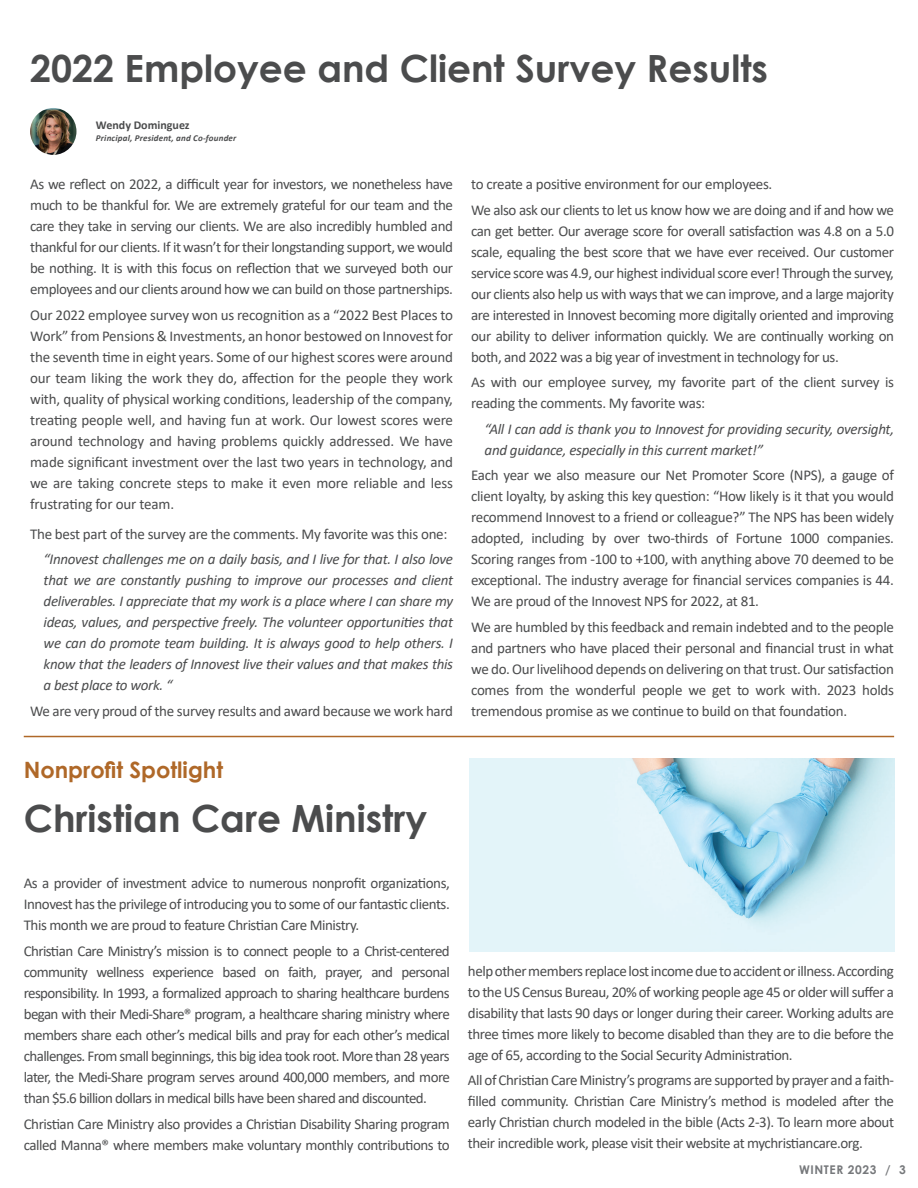
<style>
.page{position:relative;width:918px;height:1188px;background:#fff}
.page>*{position:absolute;margin:0;border:0;box-sizing:border-box;transform-origin:0 0}
.t1{font:700 37.5px "Century Gothic";color:#4b4c4d}
.t2{font:700 22.5px "Century Gothic";color:#af6828}
.t3{font:15px/21px "Calibri";letter-spacing:-.03em;color:#4b4c4d;text-align:justify}
.t4{font:italic 15px/21px "Calibri";letter-spacing:-.02em;color:#4b4c4d;text-align:justify}
.t5{font:700 12px "Calibri";color:#4b4c4d}
.t6{font:700 12px "Century Gothic";letter-spacing:.05em;color:#76787b}
.t7{font:italic 700 9px "Calibri";letter-spacing:.02em;color:#4b4c4d}
</style>
<div class="page">
<hr style="left:24px;top:736px;width:870px;height:1px;background:#af6828">
<img style="left:30px;top:108px;width:46px;height:47px;border-radius:23px">
<img style="left:470px;top:759px;width:424px;height:192px">
<h1 class="t1" style="left:30px;top:40px;width:740px">2022 Employee and Client Survey Results</h1>
<p class="t5" style="left:96px;top:117px;width:95px">Wendy Dominguez</p>
<p class="t7" style="left:96px;top:132px;width:142px">Principal, President, and Co-founder</p>
<p class="t3" style="left:30px;top:173px;width:424px">As we reflect on 2022, a difficult year for investors, we nonetheless have much to be thankful for. We are extremely grateful for our team and the care they take in serving our clients. We are also incredibly humbled and thankful for our clients. If it wasn’t for their longstanding support, we would be nothing. It is with this focus on reflection that we surveyed both our employees and our clients around how we can build on those partnerships.</p>
<p class="t3" style="left:30px;top:304px;width:424px">Our 2022 employee survey won us recognition as a “2022 Best Places to Work” from Pensions &amp; Investments, an honor bestowed on Innovest for the seventh time in eight years. Some of our highest scores were around our team liking the work they do, affection for the people they work with, quality of physical working conditions, leadership of the company, treating people well, and having fun at work. Our lowest scores were around technology and having problems quickly addressed. We have made significant investment over the last two years in technology, and we are taking concrete steps to make it even more reliable and less frustrating for our team.</p>
<p class="t3" style="left:30px;top:523px;width:419px">The best part of the survey are the comments. My favorite was this one:</p>
<p class="t4" style="left:44px;top:548px;width:411px">“Innovest challenges me on a daily basis, and I live for that. I also love that we are constantly pushing to improve our processes and client deliverables. I appreciate that my work is a place where I can share my ideas, values, and perspective freely. The volunteer opportunities that we can do promote team building. It is always good to help others. I know that the leaders of Innovest live their values and that makes this a best place to work. “</p>
<p class="t3" style="left:30px;top:700px;width:425px">We are very proud of the survey results and award because we work hard</p>
<p class="t3" style="left:471px;top:171px;width:424px;line-height:25.7px">to create a positive environment for our employees.<br>We also ask our clients to let us know how we are doing and if and how we</p>
<p class="t3" style="left:471px;top:220px;width:424px">can get better. Our average score for overall satisfaction was 4.8 on a 5.0 scale, equaling the best score that we have ever received. Our customer service score was 4.9, our highest individual score ever! Through the survey, our clients also help us with ways that we can improve, and a large majority are interested in Innovest becoming more digitally oriented and improving our ability to deliver information quickly. We are continually working on both, and 2022 was a big year of investment in technology for us.</p>
<p class="t3" style="left:471px;top:371px;width:424px">As with our employee survey, my favorite part of the client survey is reading the comments. My favorite was:</p>
<p class="t4" style="left:485px;top:418px;width:411px">“All I can add is thank you to Innovest for providing security, oversight, and guidance, especially in this current market!”</p>
<p class="t3" style="left:471px;top:464px;width:424px">Each year we also measure our Net Promoter Score (NPS), a gauge of client loyalty, by asking this key question: “How likely is it that you would recommend Innovest to a friend or colleague?” The NPS has been widely adopted, including by over two-thirds of Fortune 1000 companies.<br>Scoring ranges from -100 to +100, with anything above 70 deemed to be exceptional. The industry average for financial services companies is 44.<br>We are proud of the Innovest NPS for 2022, at 81.</p>
<p class="t3" style="left:471px;top:616px;width:424px">We are humbled by this feedback and remain indebted and to the people and partners who have placed their personal and financial trust in what we do. Our livelihood depends on delivering on that trust. Our satisfaction comes from the wonderful people we get to work with. 2023 holds tremendous promise as we continue to build on that foundation.</p>
<h2 class="t2" style="left:24px;top:753px;width:201px">Nonprofit Spotlight</h2>
<h1 class="t1" style="left:24px;top:790px;width:405px">Christian Care Ministry</h1>
<p class="t3" style="left:24px;top:873px;width:428px">As a provider of investment advice to numerous nonprofit organizations, Innovest has the privilege of introducing you to some of our fantastic clients.<br>This month we are proud to feature Christian Care Ministry.</p>
<p class="t3" style="left:24px;top:940px;width:428px">Christian Care Ministry’s mission is to connect people to a Christ-centered community wellness experience based on faith, prayer, and personal responsibility. In 1993, a formalized approach to sharing healthcare burdens began with their Medi-Share® program, a healthcare sharing ministry where members share each other’s medical bills and pray for each other’s medical challenges. From small beginnings, this big idea took root. More than 28 years later, the Medi-Share program serves around 400,000 members, and more than $5.6 billion dollars in medical bills have been shared and discounted.</p>
<p class="t3" style="left:24px;top:1113px;width:428px">Christian Care Ministry also provides a Christian Disability Sharing program called Manna® where members make voluntary monthly contributions to</p>
<p class="t3" style="left:468px;top:960px;width:428px">help other members replace lost income due to accident or illness. According to the US Census Bureau, 20% of working people age 45 or older will suffer a disability that lasts 90 days or longer during their career. Working adults are three times more likely to become disabled than they are to die before the age of 65, according to the Social Security Administration.</p>
<p class="t3" style="left:468px;top:1070px;width:428px">All of Christian Care Ministry’s programs are supported by prayer and a faith&shy;filled community. Christian Care Ministry’s method is modeled after the early Christian church modeled in the bible (Acts 2-3). To learn more about their incredible work, please visit their website at mychristiancare.org.</p>
<p class="t6" style="left:799px;top:1161px;width:108px">WINTER 2023 / 3</p>
</div>
